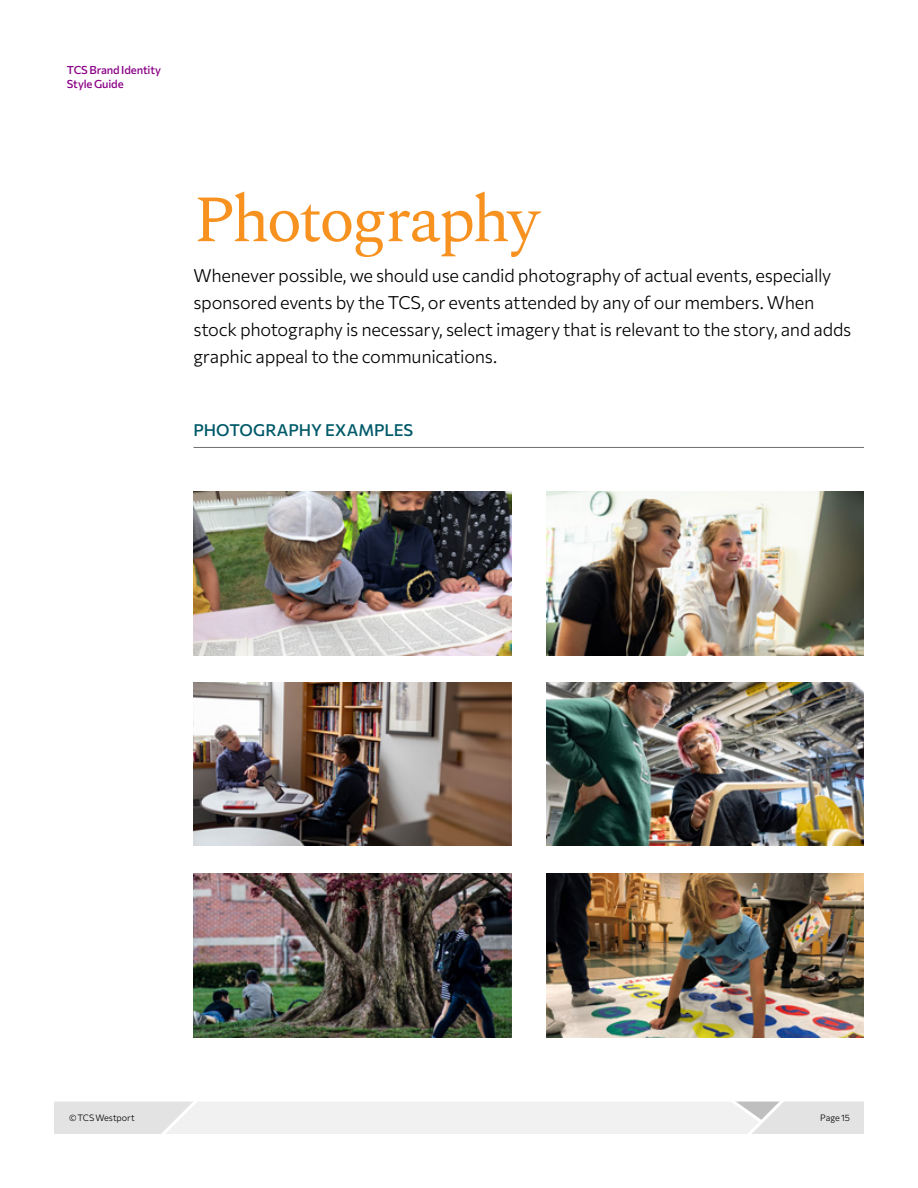
<style>
.page{position:relative;width:918px;height:1188px;background:#fff}
.page>*{position:absolute;margin:0;border:0;box-sizing:border-box;transform-origin:0 0}
.t1{font:66px "Spectral";letter-spacing:-.05em;color:#f79220}
.t2{font:300 18px/27px "Commissioner";letter-spacing:-.015em;color:#000}
.t3{font:500 16.5px "Commissioner";letter-spacing:-.005em;color:#005a69}
.t4{font:500 11.25px/13.5px "Commissioner";letter-spacing:-.01em;color:#8a0086}
.t5{font:300 9px "Commissioner";letter-spacing:-.005em;color:#000}
</style>
<div class="page">
<svg style="left:54px;top:1101px;width:810px;height:33px"></svg>
<img style="left:194px;top:491px;width:317px;height:164px">
<img style="left:546px;top:491px;width:318px;height:164px">
<img style="left:194px;top:682px;width:317px;height:164px">
<img style="left:546px;top:682px;width:318px;height:164px">
<img style="left:194px;top:874px;width:317px;height:164px">
<img style="left:546px;top:874px;width:318px;height:164px">
<hr style="left:194px;top:447px;width:670px;height:1px;background:#6d6e71">
<p class="t4" style="left:67px;top:63px;width:96px">TCS Brand Identity<br>Style Guide</p>
<h1 class="t1" style="left:194px;top:171px;width:348px">Photography</h1>
<p class="t2" style="left:194px;top:260px;width:659px">Whenever possible, we should use candid photography of actual events, especially sponsored events by the TCS, or events attended by any of our members. When stock photography is necessary, select imagery that is relevant to the story, and adds graphic appeal to the communications.</p>
<p class="t3" style="left:194px;top:418px;width:221px">PHOTOGRAPHY EXAMPLES</p>
<p class="t5" style="left:69px;top:1110px;width:67px">© TCS Westport</p>
<p class="t5" style="left:820px;top:1110px;width:31px">Page 15</p>
</div>
